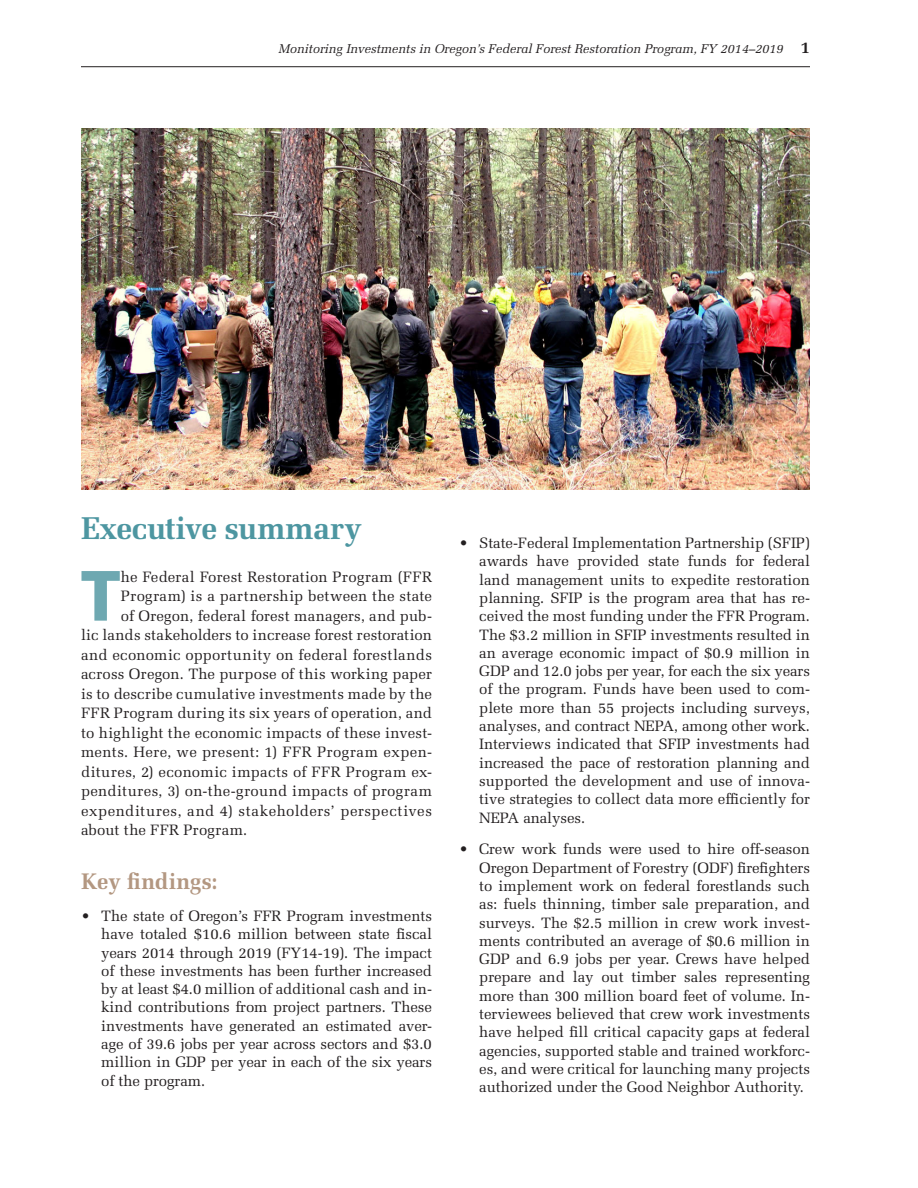
<style>
.page{position:relative;width:918px;height:1188px;background:#fff}
.page>*{position:absolute;margin:0;border:0;box-sizing:border-box;transform-origin:0 0}
.t1{font:700 70.2px "Akzidenz Grotesk BQ";color:#6ea8b1}
.t2{font:700 31.5px "Melior";letter-spacing:-.01em;color:#4d96a1}
.t3{font:700 22.5px "Melior";letter-spacing:.005em;color:#b39781}
.t4{font:15px/18.3px "Melior";letter-spacing:.01em;color:#231f20;text-align:justify}
.t5{font:15px "Melior";letter-spacing:.03em;color:#231f20}
.t6{font:15px "Melior";letter-spacing:.035em;color:#231f20}
.t7{font:italic 12.75px "Melior";letter-spacing:-.005em;color:#231f20}
.s1{font-weight:700;font-style:normal;font-size:16.5px}
</style>
<div class="page">
<hr style="left:81px;top:66px;width:729px;height:1px;background:#231f20">
<img style="left:81px;top:129px;width:729px;height:360px">
<p class="t7" style="left:279px;top:41px;width:533px">Monitoring Investments in Oregon’s Federal Forest Restoration Program, FY 2014–2019 <span class="s1">1</span></p>
<h2 class="t2" style="left:81px;top:509px;width:282px">Executive summary</h2>
<h1 class="t1" style="left:81px;top:556px;width:41px">T</h1>
<p class="t4" style="left:121px;top:567px;width:313px">he Federal Forest Restoration Program (FFR</p>
<p class="t4" style="left:121px;top:587px;width:313px">Program) is a partnership between the state</p>
<p class="t4" style="left:121px;top:606px;width:313px">of Oregon, federal forest managers, and pub-</p>
<p class="t4" style="left:81px;top:626px;width:352px">lic lands stakeholders to increase forest restoration</p>
<p class="t4" style="left:81px;top:645px;width:353px">and economic opportunity on federal forestlands</p>
<p class="t4" style="left:81px;top:665px;width:352px">across Oregon. The purpose of this working paper</p>
<p class="t4" style="left:81px;top:684px;width:353px">is to describe cumulative investments made by the</p>
<p class="t4" style="left:81px;top:704px;width:352px">FFR Program during its six years of operation, and</p>
<p class="t4" style="left:81px;top:723px;width:352px">to highlight the economic impacts of these invest-</p>
<p class="t5" style="left:81px;top:743px;width:352px">ments. Here, we present: 1) FFR Program expen-</p>
<p class="t5" style="left:81px;top:763px;width:352px">ditures, 2) economic impacts of FFR Program ex-</p>
<p class="t5" style="left:81px;top:782px;width:353px">penditures, 3) on-the-ground impacts of program</p>
<p class="t6" style="left:81px;top:802px;width:353px">expenditures, and 4) stakeholders’ perspectives</p>
<p class="t4" style="left:81px;top:821px;width:168px">about the FFR Program.</p>
<h3 class="t3" style="left:81px;top:868px;width:138px">Key findings:</h3>
<p class="t4" style="left:101px;top:907px;width:332px;text-indent:-20px">• The state of Oregon’s FFR Program investments have totaled $10.6 million between state fiscal years 2014 through 2019 (FY14-19). The impact of these investments has been further increased by at least $4.0 million of additional cash and in&shy;kind contributions from project partners. These investments have generated an estimated aver&shy;age of 39.6 jobs per year across sectors and $3.0 million in GDP per year in each of the six years of the program.</p>
<p class="t4" style="left:479px;top:534px;width:332px;text-indent:-20px">• State-Federal Implementation Partnership (SFIP) awards have provided state funds for federal land management units to expedite restoration planning. SFIP is the program area that has re&shy;ceived the most funding under the FFR Program.<br>The $3.2 million in SFIP investments resulted in an average economic impact of $0.9 million in GDP and 12.0 jobs per year, for each the six years of the program. Funds have been used to com&shy;plete more than 55 projects including surveys, analyses, and contract NEPA, among other work.<br>Interviews indicated that SFIP investments had increased the pace of restoration planning and supported the development and use of innova&shy;tive strategies to collect data more efficiently for NEPA analyses.</p>
<p class="t4" style="left:479px;top:840px;width:332px;text-indent:-20px">• Crew work funds were used to hire off-season Oregon Department of Forestry (ODF) firefighters to implement work on federal forestlands such as: fuels thinning, timber sale preparation, and surveys. The $2.5 million in crew work invest&shy;ments contributed an average of $0.6 million in GDP and 6.9 jobs per year. Crews have helped prepare and lay out timber sales representing more than 300 million board feet of volume. In&shy;terviewees believed that crew work investments have helped fill critical capacity gaps at federal agencies, supported stable and trained workforc&shy;es, and were critical for launching many projects authorized under the Good Neighbor Authority.</p>
</div>
